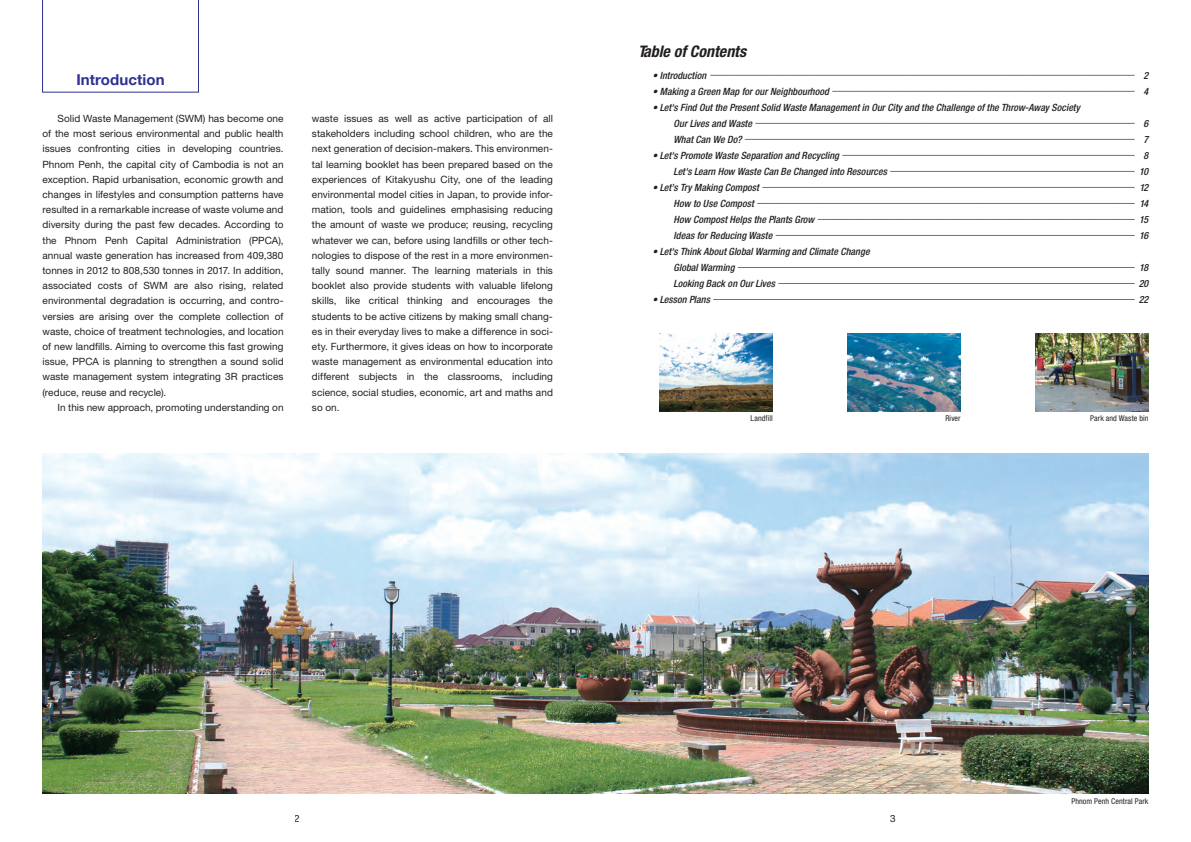
<style>
.page{position:relative;width:1191px;height:842px;background:#fff}
.page>*{position:absolute;margin:0;border:0;box-sizing:border-box;transform-origin:0 0}
.t1{font:italic 700 condensed 16px "Helvetica Neue";color:#231f20}
.t2{font:700 15px "Helvetica Neue";letter-spacing:.005em;color:#2e3092}
.t3{font:10px/15.2px "Helvetica Neue";letter-spacing:.005em;color:#231f20;text-align:justify}
.t4{font:italic 500 condensed 10px/16px "Helvetica Neue";letter-spacing:.005em;color:#231f20}
.t5{font:condensed 8px "Helvetica Neue";letter-spacing:.01em;color:#231f20}
</style>
<div class="page">
<img style="left:43px;top:454px;width:1105px;height:340px">
<img style="left:1134px;top:333px;width:14px;height:78px">
<svg style="left:42px;top:0;width:157px;height:92px"></svg>
<div style="left:650px;top:70px;width:10px;height:10px;border:6px solid #fff;border-radius:50%"></div>
<div style="left:650px;top:86px;width:10px;height:10px;border:6px solid #fff;border-radius:50%"></div>
<div style="left:650px;top:102px;width:10px;height:10px;border:6px solid #fff;border-radius:50%"></div>
<div style="left:650px;top:150px;width:10px;height:10px;border:6px solid #fff;border-radius:50%"></div>
<div style="left:650px;top:182px;width:10px;height:10px;border:6px solid #fff;border-radius:50%"></div>
<div style="left:650px;top:246px;width:10px;height:10px;border:6px solid #fff;border-radius:50%"></div>
<div style="left:650px;top:294px;width:10px;height:10px;border:6px solid #fff;border-radius:50%"></div>
<img style="left:653px;top:70px;width:481px;height:724px">
<h2 class="t2" style="left:76px;top:68px;width:90px">Introduction</h2>
<p class="t3" style="left:43px;top:111px;width:242px;text-indent:15px">Solid Waste Management (SWM) has become one of the most serious environmental and public health issues confronting cities in developing countries.<br>Phnom Penh, the capital city of Cambodia is not an exception. Rapid urbanisation, economic growth and changes in lifestyles and consumption patterns have resulted in a remarkable increase of waste volume and diversity during the past few decades. According to the Phnom Penh Capital Administration (PPCA), annual waste generation has increased from 409,380 tonnes in 2012 to 808,530 tonnes in 2017. In addition, associated costs of SWM are also rising, related environmental degradation is occurring, and contro&shy;versies are arising over the complete collection of waste, choice of treatment technologies, and location of new landfills. Aiming to overcome this fast growing issue, PPCA is planning to strengthen a sound solid waste management system integrating 3R practices (reduce, reuse and recycle).</p>
<p class="t3" style="left:58px;top:399px;width:227px">In this new approach, promoting understanding on</p>
<p class="t3" style="left:312px;top:111px;width:242px">waste issues as well as active participation of all stakeholders including school children, who are the next generation of decision-makers. This environmen&shy;tal learning booklet has been prepared based on the experiences of Kitakyushu City, one of the leading environmental model cities in Japan, to provide infor&shy;mation, tools and guidelines emphasising reducing the amount of waste we produce; reusing, recycling whatever we can, before using landfills or other tech&shy;nologies to dispose of the rest in a more environmen&shy;tally sound manner. The learning materials in this booklet also provide students with valuable lifelong skills, like critical thinking and encourages the students to be active citizens by making small chang&shy;es in their everyday lives to make a difference in soci&shy;ety. Furthermore, it gives ideas on how to incorporate waste management as environmental education into different subjects in the classrooms, including science, social studies, economic, art and maths and so on.</p>
<h1 class="t1" style="left:638px;top:41px;width:110px">Table of Contents</h1>
<p class="t4" style="left:652px;top:67px;width:55px">• Introduction</p>
<p class="t4" style="left:652px;top:83px;width:178px">• Making a Green Map for our Neighbourhood</p>
<p class="t4" style="left:673px;top:99px;width:408px;text-indent:-21px">• Let's Find Out the Present Solid Waste Management in Our City and the Challenge of the Throw-Away Society<br>Our Lives and Waste<br>What Can We Do?</p>
<p class="t4" style="left:673px;top:147px;width:215px;text-indent:-21px">• Let's Promote Waste Separation and Recycling<br>Let's Learn How Waste Can Be Changed into Resources</p>
<p class="t4" style="left:673px;top:179px;width:142px;text-indent:-21px">• Let’s Try Making Compost<br>How to Use Compost<br>How Compost Helps the Plants Grow<br>Ideas for Reducing Waste</p>
<p class="t4" style="left:673px;top:243px;width:197px;text-indent:-21px">• Let's Think About Global Warming and Climate Change<br>Global Warming<br>Looking Back on Our Lives</p>
<p class="t4" style="left:652px;top:291px;width:59px">• Lesson Plans</p>
<p class="t4" style="left:1143px;top:67px;width:6px">2<br>4</p>
<p class="t4" style="left:1139px;top:115px;width:11px;text-align:center">6<br>7<br>8<br>10<br>12<br>14<br>15<br>16</p>
<p class="t4" style="left:1138px;top:259px;width:11px;text-align:justify">18<br>20<br>22</p>
<p class="t5" style="left:750px;top:413px;width:24px">Landfill</p>
<p class="t5" style="left:945px;top:413px;width:17px">River</p>
<p class="t5" style="left:1090px;top:413px;width:60px">Park and Waste bin</p>
<p class="t3" style="left:295px;top:811px;width:7px">2</p>
<p class="t3" style="left:890px;top:811px;width:7px">3</p>
<p class="t5" style="left:1071px;top:796px;width:79px">Phnom Penh Central Park</p>
</div>
